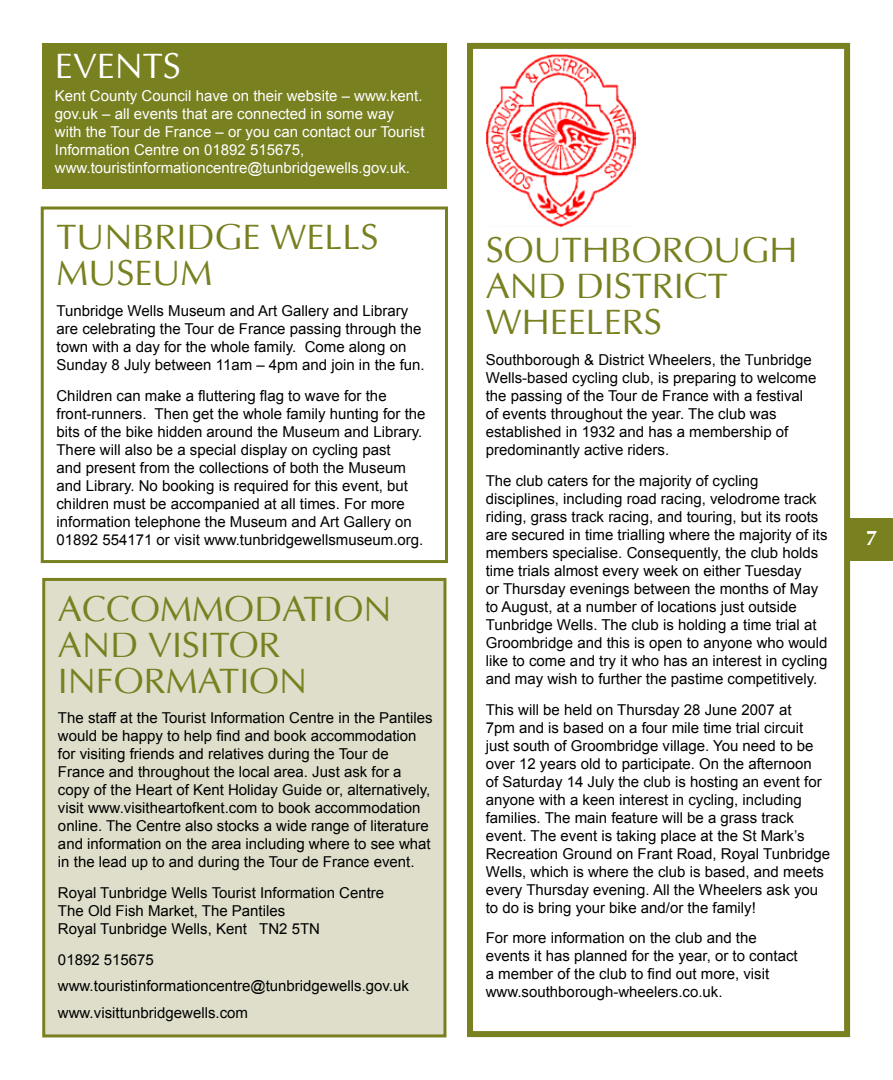
<style>
.page{position:relative;width:893px;height:1080px;background:#fff}
.page>*{position:absolute;margin:0;border:0;box-sizing:border-box;transform-origin:0 0}
.t1{font:36px/36px "Ottawa Plain";color:#788020}
.t2{font:36px "Ottawa Plain";color:#fff}
.t3{font:700 21px "Ottawa";color:#fff}
.t4{font:15px/18px "Arial";color:#000}
.t5{font:15px/18px "Arial";color:#fff}
</style>
<div class="page">
<div style="left:850px;top:519px;width:43px;height:42px;background:#788020"></div>
<img style="left:486px;top:54px;width:149px;height:172px">
<div style="left:467px;top:43px;width:383px;height:994px;border:6px solid #788020"></div>
<div style="left:42px;top:43px;width:404px;height:146px;background:#788020"></div>
<div style="left:44px;top:579px;width:401px;height:457px;background:#dfdecb"></div>
<div style="left:42px;top:578px;width:404px;height:459px;border:3px solid #788020"></div>
<div style="left:41px;top:207px;width:407px;height:356px;border:3px solid #788020"></div>
<h1 class="t2" style="left:55px;top:45px;width:82px">EVENTS</h1>
<p class="t5" style="left:55px;top:86px;width:371px">Kent County Council have on their website – www.kent. gov.uk – all events that are connected in some way<br>with the Tour de France – or you can contact our Tourist Information Centre on 01892 515675, www.touristinformationcentre@tunbridgewells.gov.uk.</p>
<h1 class="t1" style="left:56px;top:219px;width:320px">TUN BRI DGE WELLS<br>MUSEUM</h1>
<p class="t4" style="left:56px;top:302px;width:370px">Tunbridge Wells Museum and Art Gallery and Library are celebrating the Tour de France passing through the town with a day for the whole family. Come along on Sunday 8 July between 11am – 4pm and join in the fun.</p>
<p class="t4" style="left:56px;top:386px;width:371px">Children can make a fluttering flag to wave for the front-runners. Then get the whole family hunting for the bits of the bike hidden around the Museum and Library.<br>There will also be a special display on cycling past<br>and present from the collections of both the Museum and Library. No booking is required for this event, but children must be accompanied at all times. For more information telephone the Museum and Art Gallery on 01892 554171 or visit www.tunbridgewellsmuseum.org.</p>
<h1 class="t1" style="left:58px;top:591px;width:328px">ACCOMMODATI ON<br>AN D VISITOR<br>INFORMATION</h1>
<p class="t4" style="left:58px;top:709px;width:376px">The staff at the Tourist Information Centre in the Pantiles would be happy to help find and book accommodation for visiting friends and relatives during the Tour de France and throughout the local area. Just ask for a copy of the Heart of Kent Holiday Guide or, alternatively, visit www.visitheartofkent.com to book accommodation online. The Centre also stocks a wide range of literature and information on the area including where to see what in the lead up to and during the Tour de France event.</p>
<p class="t4" style="left:58px;top:884px;width:328px">Royal Tunbridge Wells Tourist Information Centre<br>The Old Fish Market, The Pantiles<br>Royal Tunbridge Wells, Kent TN2 5TN</p>
<p class="t4" style="left:58px;top:946px;width:352px;line-height:26.5px">01892 515675 www.touristinformationcentre@tunbridgewells.gov.uk www.visittunbridgewells.com</p>
<h1 class="t1" style="left:486px;top:232px;width:313px">SOUTHBOROUGH<br>AND DIST</h1>
<h1 class="t1" style="left:486px;top:268px;width:242px;text-indent:166px">RICT<br>WHEELERS</h1>
<p class="t4" style="left:486px;top:351px;width:332px">Southborough &amp; District Wheelers, the Tunbridge Wells-based cycling club, is preparing to welcome the passing of the Tour de France with a festival of events throughout the year. The club was established in 1932 and has a membership of predominantly active riders.</p>
<p class="t4" style="left:486px;top:472px;width:343px">The club caters for the majority of cycling disciplines, including road racing, velodrome track riding, grass track racing, and touring, but its roots are secured in time trialling where the majority of its members specialise. Consequently, the club holds time trials almost every week on either Tuesday<br>or Thursday evenings between the months of May to August, at a number of locations just outside Tunbridge Wells. The club is holding a time trial at Groombridge and this is open to anyone who would like to come and try it who has an interest in cycling and may wish to further the pastime competitively.</p>
<p class="t4" style="left:486px;top:700px;width:346px">This will be held on Thursday 28 June 2007 at<br>7pm and is based on a four mile time trial circuit just south of Groombridge village. You need to be over 12 years old to participate. On the afternoon<br>of Saturday 14 July the club is hosting an event for anyone with a keen interest in cycling, including families. The main feature will be a grass track event. The event is taking place at the St Mark’s Recreation Ground on Frant Road, Royal Tunbridge Wells, which is where the club is based, and meets every Thursday evening. All the Wheelers ask you to do is bring your bike and/or the family!</p>
<p class="t4" style="left:486px;top:929px;width:313px">For more information on the club and the events it has planned for the year, or to contact a member of the club to find out more, visit www.southborough-wheelers.co.uk.</p>
<h2 class="t3" style="left:866px;top:525px;width:13px">7</h2>
</div>
